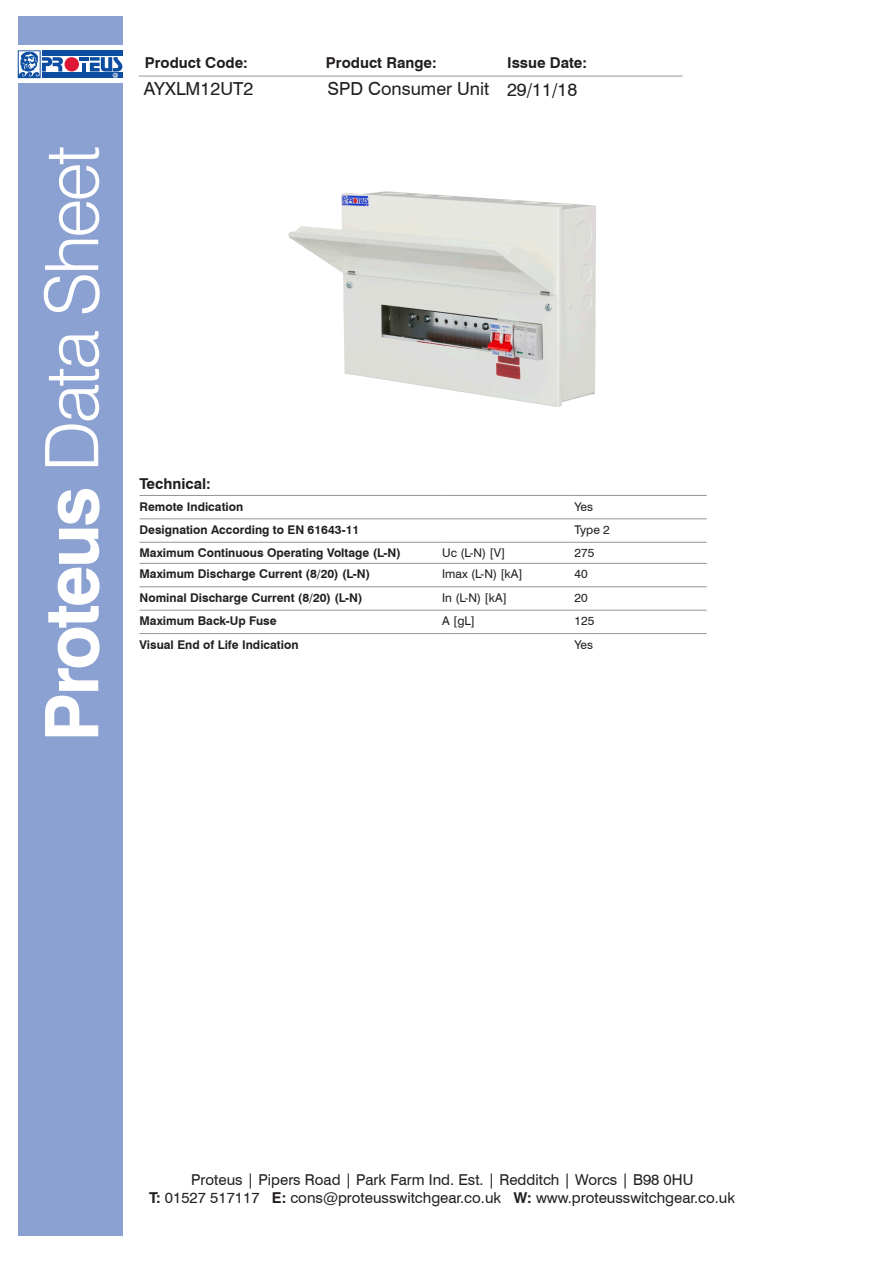
<style>
.page{position:relative;width:893px;height:1263px;background:#fff}
.page>*{position:absolute;margin:0;border:0;box-sizing:border-box;transform-origin:0 0}
.t1{font:300 73.95px "Swiss 721 BT";letter-spacing:-.04em;color:#fff}
.t2{font:18px "Swiss 721 BT";color:#231f20}
.t3{font:15px "Swiss 721 BT";color:#231f20}
.t4{font:700 15px "Swiss 721 BT";color:#231f20}
.t5{font:700 12px "Swiss 721 BT";color:#231f20}
.t6{font:12px "Swiss 721 BT";color:#231f20}
.s1{font-weight:700}
</style>
<div class="page">
<img style="left:288px;top:191px;width:308px;height:216px">
<hr style="left:140px;top:495px;width:302px;height:1px;background:#939598">
<hr style="left:442px;top:495px;width:132px;height:1px;background:#939598">
<hr style="left:574px;top:495px;width:133px;height:1px;background:#939598">
<hr style="left:140px;top:518px;width:302px;height:1px;background:#939598">
<hr style="left:442px;top:518px;width:132px;height:1px;background:#939598">
<hr style="left:574px;top:518px;width:133px;height:1px;background:#939598">
<hr style="left:140px;top:542px;width:302px;height:1px;background:#939598">
<hr style="left:442px;top:542px;width:132px;height:1px;background:#939598">
<hr style="left:574px;top:542px;width:133px;height:1px;background:#939598">
<hr style="left:140px;top:563px;width:302px;height:1px;background:#939598">
<hr style="left:442px;top:563px;width:132px;height:1px;background:#939598">
<hr style="left:574px;top:563px;width:133px;height:1px;background:#939598">
<hr style="left:140px;top:586px;width:302px;height:1px;background:#939598">
<hr style="left:442px;top:586px;width:132px;height:1px;background:#939598">
<hr style="left:574px;top:586px;width:133px;height:1px;background:#939598">
<hr style="left:140px;top:610px;width:302px;height:1px;background:#939598">
<hr style="left:442px;top:610px;width:132px;height:1px;background:#939598">
<hr style="left:574px;top:610px;width:133px;height:1px;background:#939598">
<hr style="left:140px;top:633px;width:302px;height:1px;background:#939598">
<hr style="left:442px;top:633px;width:132px;height:1px;background:#939598">
<hr style="left:574px;top:633px;width:133px;height:1px;background:#939598">
<div style="left:18px;top:16px;width:105px;height:1220px;background:#8ba1d2"></div>
<hr style="left:139px;top:76px;width:181px;height:1px;background:#939598">
<hr style="left:320px;top:76px;width:181px;height:1px;background:#939598">
<hr style="left:501px;top:76px;width:181px;height:1px;background:#939598">
<div style="left:18px;top:45px;width:105px;height:38px;background:#fff"></div>
<svg style="left:63px;top:57px;width:60px;height:16px"></svg>
<div style="left:42px;top:50px;width:81px;height:6px;background:#0d4da1"></div>
<div style="left:42px;top:73px;width:81px;height:5px;background:#0d4da1"></div>
<svg style="left:18px;top:50px;width:45px;height:28px"></svg>
<div style="left:65px;top:57px;width:14px;height:14px;background:#dd1736;border-radius:50%"></div>
<hr style="left:79px;top:57px;width:10px;height:4px;background:#0d4da1">
<svg style="left:82px;top:57px;width:40px;height:21px"></svg>
<p class="t1" style="left:27px;top:742px;width:598px;rotate:-90deg"><span class="s1">Proteus</span> Data Sheet</p>
<p class="t4" style="left:145px;top:53px;width:105px">Product Code:</p>
<p class="t4" style="left:326px;top:53px;width:112px">Product Range:</p>
<p class="t4" style="left:507px;top:53px;width:82px">Issue Date:</p>
<p class="t2" style="left:507px;top:78px;width:72px">29/11/18</p>
<p class="t2" style="left:144px;top:78px;width:111px">AYXLM12UT2</p>
<p class="t2" style="left:328px;top:78px;width:163px">SPD Consumer Unit</p>
<p class="t4" style="left:140px;top:475px;width:73px">Technical:</p>
<p class="t5" style="left:140px;top:499px;width:105px">Remote Indication</p>
<p class="t6" style="left:574px;top:499px;width:20px">Yes</p>
<p class="t5" style="left:140px;top:522px;width:221px">Designation According to EN 61643-11</p>
<p class="t6" style="left:574px;top:522px;width:37px">Type 2</p>
<p class="t5" style="left:140px;top:546px;width:263px">Maximum Continuous Operating Voltage (L-N)</p>
<p class="t6" style="left:442px;top:546px;width:65px">Uc (L-N) [V]</p>
<p class="t6" style="left:574px;top:546px;width:21px">275</p>
<p class="t5" style="left:140px;top:567px;width:232px">Maximum Discharge Current (8/20) (L-N)</p>
<p class="t6" style="left:442px;top:567px;width:82px">Imax (L-N) [kA]</p>
<p class="t6" style="left:574px;top:567px;width:15px">40</p>
<p class="t5" style="left:140px;top:590px;width:225px">Nominal Discharge Current (8/20) (L-N)</p>
<p class="t6" style="left:442px;top:590px;width:66px">In (L-N) [kA]</p>
<p class="t6" style="left:574px;top:590px;width:15px">20</p>
<p class="t5" style="left:140px;top:614px;width:139px">Maximum Back-Up Fuse</p>
<p class="t6" style="left:442px;top:614px;width:34px">A [gL]</p>
<p class="t6" style="left:574px;top:614px;width:21px">125</p>
<p class="t5" style="left:140px;top:637px;width:160px">Visual End of Life Indication</p>
<p class="t6" style="left:574px;top:637px;width:20px">Yes</p>
<p class="t3" style="left:191px;top:1170px;width:504px">Proteus | Pipers Road | Park Farm Ind. Est. | Redditch | Worcs | B98 0HU</p>
<p class="t3" style="left:149px;top:1188px;width:587px"><span class="s1">T:</span> 01527 517117 <span class="s1">E:</span> cons@proteusswitchgear.co.uk <span class="s1">W:</span> www.proteusswitchgear.co.uk</p>
</div>
